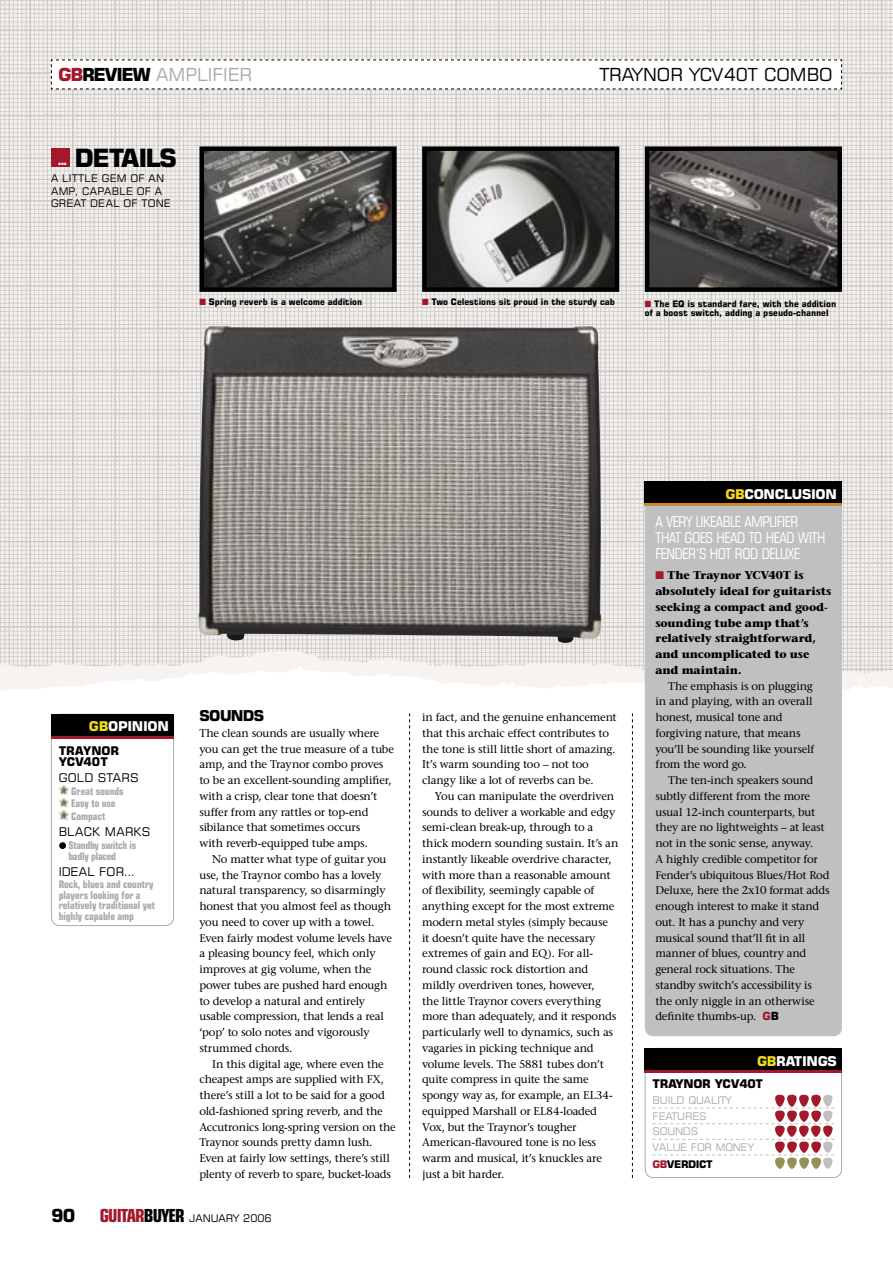
<style>
.page{position:relative;width:893px;height:1263px;background:#fff}
.page>*{position:absolute;margin:0;border:0;box-sizing:border-box;transform-origin:0 0}
.t1{font:700 25.2px "Square 721 BT";letter-spacing:-.055em;color:#000}
.t2{font:18px "Square 721 BT";color:#000}
.t3{font:18px "Square 721 BT";color:#aaa}
.t4{font:700 condensed 18px "Square 721 BT";letter-spacing:-.05em;color:#a2192b}
.t5{font:700 18px "Square 721 BT";color:#000}
.t6{font:15.15px "Kipp No 1";color:#fff}
.t7{font:condensed 15px/15.8px "Square 721 BT";letter-spacing:-.025em;color:#fff}
._07__GB_Rev_subhead{font:700 15px "Square 721 BT";letter-spacing:-.045em;color:#000}
.t8{font:700 13.5px "Square 721 BT";letter-spacing:-.025em;color:#fff}
._18__GB_Rev_stars_category{font:12px "Square 721 BT";letter-spacing:.02em;color:#000}
._17__GB_Rev_stars_product_name{font:700 12px/10.5px "Square 721 BT";letter-spacing:-.025em;color:#000}
._05__GB_Rev_body{font:11.25px/15.8px "Stone Serif";letter-spacing:-.02em;color:#000}
._04__GB_Rev_body_1st_para{font:700 11.25px/15.8px "Stone Serif";letter-spacing:-.015em;color:#000}
._19__GB_Rev_stars_text{font:700 condensed 10.5px/10.5px "Square 721 BT";letter-spacing:-.01em;color:#aaa}
._20__GB_Rev_details_strap{font:10.5px/12.3px "Square 721 BT";letter-spacing:.02em;color:#000}
.t9{font:10.5px "Square 721 BT";color:#aaa}
._20__GB_Rev_details_strap-2{font:10.5px "Square 721 BT";color:#000}
.t10{font:700 10.5px "Square 721 BT";letter-spacing:-.04em;color:#000}
._21__GB_Rev_details_caption{font:700 9px/9px "Square 721 BT";letter-spacing:-.005em;color:#000;scale:.95 1}
.s1{font-weight:700;color:#a2192b}
.s2{font-weight:700;color:#000}
.s3{color:#a2192b}
.s4{color:#efda1b}
.s5{color:#000}
.s6{font-family:"Square 721 BT";font-weight:700;color:#a2192b}
.s7{font-family:"Square 721 BT";font-weight:700}
</style>
<div class="page">
<img style="left:0;top:0;width:893px;height:630px">
<img style="left:204px;top:151px;width:188px;height:136px">
<div style="left:199px;top:146px;width:198px;height:146px;border:4px solid #000"></div>
<img style="left:427px;top:151px;width:187px;height:136px">
<div style="left:422px;top:146px;width:197px;height:146px;border:4px solid #000"></div>
<img style="left:650px;top:151px;width:187px;height:136px">
<div style="left:645px;top:146px;width:197px;height:146px;border:4px solid #000"></div>
<img style="left:0;top:630px;width:893px;height:10px">
<img style="left:0;top:640px;width:893px;height:118px">
<svg style="left:409px;top:713px;width:1px;height:465px"></svg>
<svg style="left:632px;top:713px;width:1px;height:465px"></svg>
<svg style="left:51px;top:713px;width:123px;height:212px"></svg>
<div style="left:59px;top:842px;width:7px;height:7px;background:#000;border-radius:50%"></div>
<div style="left:51px;top:714px;width:123px;height:24px;background:linear-gradient(to right,#a2192b,#a2192b)"></div>
<div style="left:51px;top:714px;width:123px;height:21px;background:#000"></div>
<div style="left:645px;top:505px;width:197px;height:531px;background:#c0c0c0"></div>
<div style="left:645px;top:481px;width:197px;height:24px;background:linear-gradient(to right,#c78b29,#c78b29)"></div>
<div style="left:645px;top:481px;width:197px;height:21px;background:#000"></div>
<svg style="left:644px;top:1048px;width:198px;height:129px"></svg>
<div style="left:645px;top:1048px;width:197px;height:24px;background:linear-gradient(to right,#a2192b,#a2192b)"></div>
<div style="left:645px;top:1048px;width:197px;height:21px;background:#000"></div>
<img style="left:822px;top:1094px;width:12px;height:29px">
<img style="left:774px;top:1094px;width:48px;height:29px">
<img style="left:774px;top:1125px;width:60px;height:29px">
<img style="left:774px;top:1140px;width:48px;height:14px">
<img style="left:822px;top:1157px;width:12px;height:14px">
<img style="left:774px;top:1157px;width:48px;height:14px">
<img style="left:198px;top:326px;width:404px;height:317px">
<div style="left:51px;top:149px;width:18px;height:18px;background:#a2192b"></div>
<svg style="left:51px;top:59px;width:791px;height:31px"></svg>
<p class="t3" style="left:58px;top:63px;width:195px"><span class="s1">GB</span><span class="s2">REVIEW</span> AMPLIFIER</p>
<p class="t2" style="left:600px;top:63px;width:235px">TRAYNOR YCV40T COMBO</p>
<p class="t6" style="left:58px;top:151px;width:10px">...</p>
<p class="t1" style="left:75px;top:143px;width:104px">DETAILS</p>
<p class="_20__GB_Rev_details_strap" style="left:51px;top:172px;width:121px">A LITTLE GEM OF AN<br>AMP, CAPABLE OF A<br>GREAT DEAL OF TONE</p>
<p class="_21__GB_Rev_details_caption" style="left:199px;top:297px;width:173px"><span class="s3">■</span> Spring reverb is a welcome addition</p>
<p class="_21__GB_Rev_details_caption" style="left:422px;top:297px;width:204px"><span class="s3">■</span> Two Celestions sit proud in the sturdy cab</p>
<p class="_21__GB_Rev_details_caption" style="left:645px;top:299px;width:203px"><span class="s3">■</span> The EQ is standard fare, with the addition of a boost switch, adding a pseudo-channel</p>
<p class="t8" style="left:89px;top:718px;width:81px"><span class="s4">GB</span>OPINION</p>
<p class="_17__GB_Rev_stars_product_name" style="left:59px;top:746px;width:62px">TRAYNOR<br>YCV40T</p>
<p class="_18__GB_Rev_stars_category" style="left:59px;top:770px;width:82px">GOLD STARS</p>
<p class="_19__GB_Rev_stars_text" style="left:71px;top:786px;width:54px">Great sounds</p>
<p class="_19__GB_Rev_stars_text" style="left:71px;top:798px;width:46px">Easy to use</p>
<p class="_19__GB_Rev_stars_text" style="left:71px;top:811px;width:36px">Compact</p>
<p class="_18__GB_Rev_stars_category" style="left:59px;top:824px;width:93px">BLACK MARKS</p>
<p class="_19__GB_Rev_stars_text" style="left:68px;top:840px;width:69px">Standby switch is badly placed</p>
<p class="_18__GB_Rev_stars_category" style="left:59px;top:864px;width:79px">IDEAL FOR...</p>
<p class="_19__GB_Rev_stars_text" style="left:59px;top:879px;width:98px">Rock, blues and country players looking for a relatively traditional yet highly capable amp</p>
<p class="_07__GB_Rev_subhead" style="left:199px;top:707px;width:66px">SOUNDS</p>
<p class="_05__GB_Rev_body" style="left:199px;top:725px;width:196px">The clean sounds are usually where you can get the true measure of a tube amp, and the Traynor combo proves to be an excellent-sounding amplifier, with a crisp, clear tone that doesn’t suffer from any rattles or top-end sibilance that sometimes occurs<br>with reverb-equipped tube amps.</p>
<p class="_05__GB_Rev_body" style="left:199px;top:851px;width:194px;text-indent:13px">No matter what type of guitar you use, the Traynor combo has a lovely natural transparency, so disarmingly honest that you almost feel as though you need to cover up with a towel.<br>Even fairly modest volume levels have a pleasing bouncy feel, which only improves at gig volume, when the power tubes are pushed hard enough to develop a natural and entirely usable compression, that lends a real ‘pop’ to solo notes and vigorously strummed chords.</p>
<p class="_05__GB_Rev_body" style="left:199px;top:1056px;width:198px;text-indent:13px">In this digital age, where even the cheapest amps are supplied with FX, there’s still a lot to be said for a good old-fashioned spring reverb, and the Accutronics long-spring version on the Traynor sounds pretty damn lush.<br>Even at fairly low settings, there’s still plenty of reverb to spare, bucket-loads</p>
<p class="t5" style="left:51px;top:1205px;width:26px">90</p>
<p class="t4" style="left:100px;top:1205px;width:86px">GUITAR<span class="s5">BUYER</span></p>
<p class="_20__GB_Rev_details_strap-2" style="left:189px;top:1211px;width:84px">JANUARY 2006</p>
<p class="_05__GB_Rev_body" style="left:422px;top:709px;width:196px">in fact, and the genuine enhancement that this archaic effect contributes to the tone is still little short of amazing.<br>It’s warm sounding too – not too clangy like a lot of reverbs can be.</p>
<p class="_05__GB_Rev_body" style="left:422px;top:788px;width:198px;text-indent:13px">You can manipulate the overdriven sounds to deliver a workable and edgy semi-clean break-up, through to a thick modern sounding sustain. It’s an instantly likeable overdrive character, with more than a reasonable amount of flexibility, seemingly capable of anything except for the most extreme modern metal styles (simply because<br>it doesn’t quite have the necessary extremes of gain and EQ). For all&shy;round classic rock distortion and mildly overdriven tones, however,<br>the little Traynor covers everything more than adequately, and it responds particularly well to dynamics, such as vagaries in picking technique and volume levels. The 5881 tubes don’t quite compress in quite the same spongy way as, for example, an EL34- equipped Marshall or EL84-loaded Vox, but the Traynor’s tougher American-flavoured tone is no less warm and musical, it’s knuckles are just a bit harder.</p>
<p class="t8" style="left:725px;top:486px;width:113px"><span class="s4">GB</span>CONCLUSION</p>
<p class="t7" style="left:655px;top:514px;width:172px">A VERY LIKEABLE AMPLIFIER<br>THAT GOES HEAD TO HEAD WITH<br>FENDER’S HOT ROD DELUXE</p>
<p class="_04__GB_Rev_body_1st_para" style="left:655px;top:567px;width:177px"><span class="s3">■</span> The Traynor YCV40T is absolutely ideal for guitarists seeking a compact and good&shy;sounding tube amp that’s relatively straightforward, and uncomplicated to use and maintain.</p>
<p class="_05__GB_Rev_body" style="left:655px;top:678px;width:161px;text-indent:13px">The emphasis is on plugging in and playing, with an overall honest, musical tone and forgiving nature, that means you’ll be sounding like yourself from the word go.</p>
<p class="_05__GB_Rev_body" style="left:655px;top:772px;width:176px;text-indent:13px">The ten-inch speakers sound subtly different from the more usual 12-inch counterparts, but they are no lightweights – at least not in the sonic sense, anyway.<br>A highly credible competitor for<br>Fender’s ubiquitous Blues/Hot Rod<br>Deluxe, here the 2x10 format adds enough interest to make it stand out. It has a punchy and very musical sound that’ll fit in all manner of blues, country and general rock situations. The standby switch’s accessibility is the only niggle in an otherwise definite thumbs-up. <span class="s6">G</span><span class="s7">B</span></p>
<p class="t8" style="left:757px;top:1052px;width:81px"><span class="s4">GB</span>RATINGS</p>
<p class="_17__GB_Rev_stars_product_name" style="left:652px;top:1078px;width:112px">TRAYNOR YCV40T</p>
<p class="t9" style="left:652px;top:1094px;width:81px">BUILD QUALITY</p>
<p class="t9" style="left:652px;top:1109px;width:56px">FEATURES</p>
<p class="t9" style="left:652px;top:1125px;width:47px">SOUNDS</p>
<p class="t9" style="left:652px;top:1140px;width:103px">VALUE FOR MONEY</p>
<p class="t10" style="left:652px;top:1158px;width:62px"><span class="s3">GB</span>VERDICT</p>
</div>
